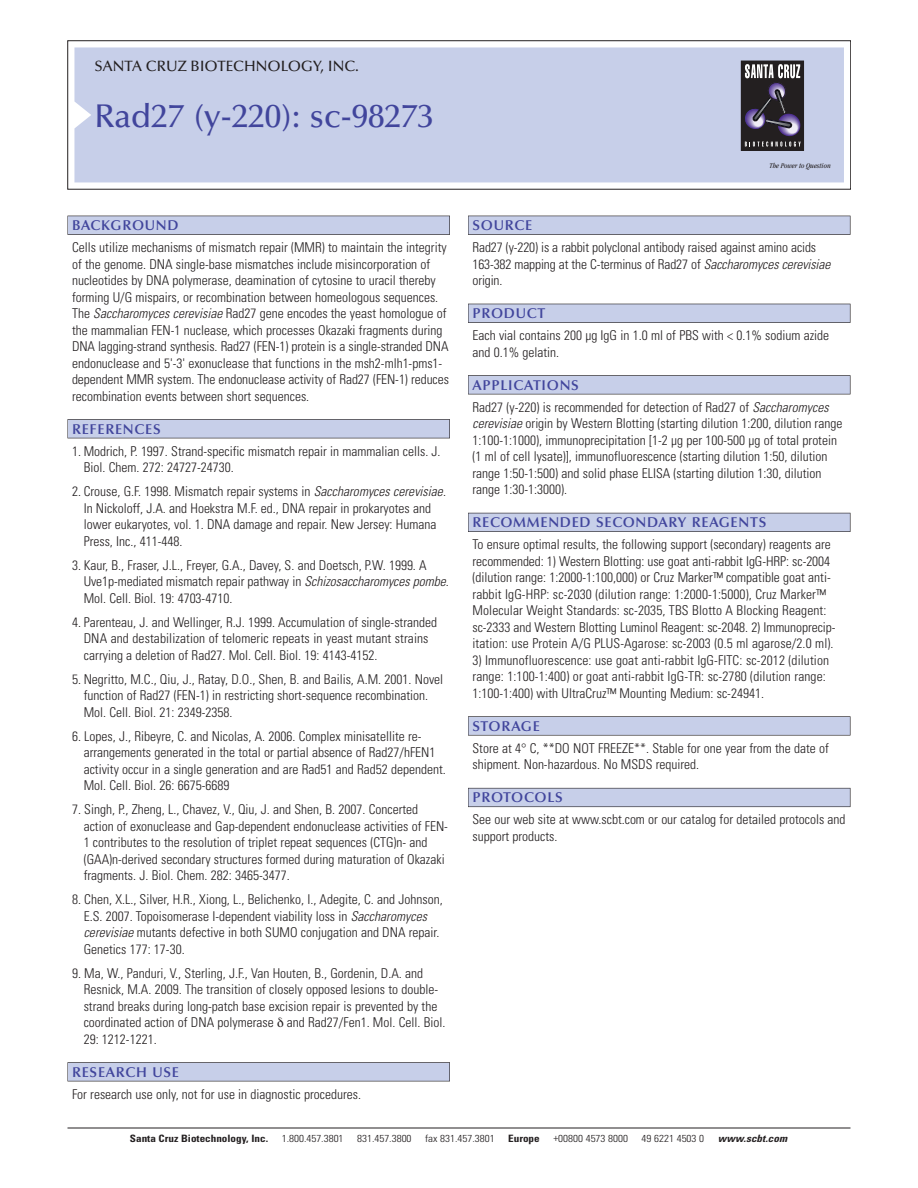
<style>
.page{position:relative;width:918px;height:1188px;background:#fff}
.page>*{position:absolute;margin:0;border:0;box-sizing:border-box;transform-origin:0 0}
.t1{font:500 33px "Optima";color:#41459c}
.t2{font:500 15px "Optima";color:#231f20}
.t3{font:600 14.25px "Optima";letter-spacing:.05em;color:#41459c}
.t4{font:300 condensed 13.5px/16.5px "Univers";color:#231f20}
.t5{font:300 condensed 10.2px "Univers";color:#231f20;scale:1.1 1}
.t6{font:700 condensed 10.2px "Univers";color:#231f20;scale:1.1 1}
.t7{font:italic 700 condensed 10.2px "Univers";color:#231f20;scale:1.1 1}
.t8{font:italic condensed 7.5px "Garamond";color:#231f20}
.s1{font-style:italic}
</style>
<div class="page">
<div style="left:74px;top:47px;width:770px;height:135px;background:#c7cfe9"></div>
<div style="left:741px;top:61px;width:62px;height:89px;background:#231f20"></div>
<div style="left:741px;top:61px;width:63px;height:90px;border:1px solid #231f20"></div>
<svg style="left:741px;top:64px;width:64px;height:83px"></svg>
<div style="left:68px;top:216px;width:382px;height:19px;background:#64636a"></div>
<div style="left:68px;top:216px;width:381px;height:18px;background:#c7cfe9"></div>
<div style="left:68px;top:419px;width:382px;height:19px;background:#64636a"></div>
<div style="left:68px;top:420px;width:381px;height:18px;background:#c7cfe9"></div>
<div style="left:68px;top:1062px;width:382px;height:19px;background:#67666b"></div>
<div style="left:68px;top:1063px;width:381px;height:18px;background:#c7cfe9"></div>
<div style="left:468px;top:216px;width:382px;height:19px;background:#64636a"></div>
<div style="left:468px;top:216px;width:382px;height:18px;background:#c7cfe9"></div>
<div style="left:468px;top:304px;width:382px;height:19px;background:#62626a"></div>
<div style="left:468px;top:304px;width:382px;height:18px;background:#c7cfe9"></div>
<div style="left:468px;top:375px;width:382px;height:19px;background:#67666b"></div>
<div style="left:468px;top:376px;width:382px;height:18px;background:#c7cfe9"></div>
<div style="left:468px;top:513px;width:382px;height:19px;background:#63646e"></div>
<div style="left:468px;top:513px;width:382px;height:18px;background:#c7cfe9"></div>
<svg style="left:468px;top:716px;width:382px;height:20px"></svg>
<div style="left:468px;top:717px;width:382px;height:18px;background:#c7cfe9"></div>
<div style="left:468px;top:788px;width:382px;height:19px;background:#717380"></div>
<div style="left:468px;top:788px;width:382px;height:18px;background:#c7cfe9"></div>
<hr style="left:68px;top:1128px;width:782px;height:1px;background:#231f20">
<p class="t2" style="left:94px;top:60px;width:266px">SANTA CRUZ BIOTECHNOLOGY, INC.</p>
<h1 class="t1" style="left:94px;top:102px;width:341px">Rad27 (y-220): sc-98273</h1>
<p class="t3" style="left:72px;top:219px;width:108px">BACKGROUND</p>
<p class="t4" style="left:72px;top:240px;width:378px">Cells utilize mechanisms of mismatch repair (MMR) to maintain the integrity of the genome. DNA single-base mismatches include misincorporation of nucleotides by DNA polymerase, deamination of cytosine to uracil thereby forming U/G mispairs, or recombination between homeologous sequences.<br>The <span class="s1">Saccharomyces cerevisiae</span>Rad27 gene encodes the yeast homologue of the mammalian FEN-1 nuclease, which processes Okazaki fragments during DNA lagging-strand synthesis. Rad27 (FEN-1) protein is a single-stranded DNA endonuclease and 5'-3' exonuclease that functions in the msh2-mlh1-pms1- dependent MMR system. The endonuclease activity of Rad27 (FEN-1) reduces recombination events between short sequences.</p>
<p class="t3" style="left:72px;top:423px;width:90px">REFERENCES</p>
<p class="t4" style="left:84px;top:444px;width:358px;text-indent:-12px">1. Modrich, P. 1997. Strand-specific mismatch repair in mammalian cells. J.<br>Biol. Chem. 272: 24727-24730.</p>
<p class="t4" style="left:84px;top:484px;width:364px;text-indent:-12px">2. Crouse, G.F. 1998. Mismatch repair systems in <span class="s1">Saccharomyces cerevisiae</span>.<br>In Nickoloff, J.A. and Hoekstra M.F. ed., DNA repair in prokaryotes and lower eukaryotes, vol. 1. DNA damage and repair. New Jersey: Humana Press, Inc., 411-448.</p>
<p class="t4" style="left:84px;top:558px;width:367px;text-indent:-12px">3. Kaur, B., Fraser, J.L., Freyer, G.A., Davey, S. and Doetsch, P.W. 1999. A<br>Uve1p-mediated mismatch repair pathway in <span class="s1">Schizosaccharomyces pombe</span>.<br>Mol. Cell. Biol. 19: 4703-4710.</p>
<p class="t4" style="left:84px;top:615px;width:355px;text-indent:-12px">4. Parenteau, J. and Wellinger, R.J. 1999. Accumulation of single-stranded<br>DNA and destabilization of telomeric repeats in yeast mutant strains carrying a deletion of Rad27. Mol. Cell. Biol. 19: 4143-4152.</p>
<p class="t4" style="left:84px;top:672px;width:361px;text-indent:-12px">5. Negritto, M.C., Qiu, J., Ratay, D.O., Shen, B. and Bailis, A.M. 2001. Novel function of Rad27 (FEN-1) in restricting short-sequence recombination.<br>Mol. Cell. Biol. 21: 2349-2358.</p>
<p class="t4" style="left:84px;top:729px;width:364px;text-indent:-12px">6. Lopes, J., Ribeyre, C. and Nicolas, A. 2006. Complex minisatellite re&shy;arrangements generated in the total or partial absence of Rad27/hFEN1 activity occur in a single generation and are Rad51 and Rad52 dependent.<br>Mol. Cell. Biol. 26: 6675-6689</p>
<p class="t4" style="left:84px;top:802px;width:366px;text-indent:-12px">7. Singh, P., Zheng, L., Chavez, V., Qiu, J. and Shen, B. 2007. Concerted action of exonuclease and Gap-dependent endonuclease activities of FEN-1 contributes to the resolution of triplet repeat sequences (CTG)n- and (GAA)n-derived secondary structures formed during maturation of Okazaki fragments. J. Biol. Chem. 282: 3465-3477.</p>
<p class="t4" style="left:84px;top:892px;width:361px;text-indent:-12px">8. Chen, X.L., Silver, H.R., Xiong, L., Belichenko, I., Adegite, C. and Johnson, E.S. 2007. Topoisomerase I-dependent viability loss in <span class="s1">Saccharomyces cerevisiae</span>mutants defective in both SUMO conjugation and DNA repair.<br>Genetics 177: 17-30.</p>
<p class="t4" style="left:84px;top:966px;width:363px;text-indent:-12px">9. Ma, W., Panduri, V., Sterling, J.F., Van Houten, B., Gordenin, D.A. and Resnick, M.A. 2009. The transition of closely opposed lesions to double&shy;strand breaks during long-patch base excision repair is prevented by the coordinated action of DNA polymerase and Rad27/Fen1. Mol. Cell. Biol.<br>29: 1212-1221.</p>
<p class="t3" style="left:72px;top:1066px;width:109px">RESEARCH USE</p>
<p class="t4" style="left:72px;top:1087px;width:290px">For research use only, not for use in diagnostic procedures.</p>
<p class="t8" style="left:769px;top:163px;width:63px">The Power to Question</p>
<p class="t3" style="left:473px;top:219px;width:61px">SOURCE</p>
<p class="t4" style="left:473px;top:240px;width:362px">Rad27 (y-220) is a rabbit polyclonal antibody raised against amino acids<br>163-382 mapping at the C-terminus of Rad27 of <span class="s1">Saccharomycescerevisiae </span>origin.</p>
<p class="t3" style="left:473px;top:307px;width:74px">PRODUCT</p>
<p class="t4" style="left:473px;top:328px;width:358px">Each vial contains 200 µg IgG in 1.0 ml of PBS with &lt; 0.1% sodium azide and 0.1% gelatin.</p>
<p class="t3" style="left:473px;top:379px;width:108px">APPLICATIONS</p>
<p class="t4" style="left:473px;top:400px;width:371px">Rad27 (y-220) is recommended for detection of Rad27 of <span class="s1">Saccharomyces cerevisiae</span>origin by Western Blotting (starting dilution 1:200, dilution range 1:100-1:1000), immunoprecipitation [1-2 µg per 100-500 µg of total protein (1 ml of cell lysate)], immunofluorescence (starting dilution 1:50, dilution range 1:50-1:500) and solid phase ELISA (starting dilution 1:30, dilution range 1:30-1:3000).</p>
<p class="t3" style="left:473px;top:516px;width:295px">RECOMMENDED SECONDARY REAGENTS</p>
<p class="t4" style="left:473px;top:538px;width:364px">To ensure optimal results, the following support (secondary) reagents are recommended: 1) Western Blotting: use goat anti-rabbit IgG-HRP: sc-2004 (dilution range: 1:2000-1:100,000) or Cruz Marker™ compatible goat anti&shy;rabbit IgG-HRP: sc-2030 (dilution range: 1:2000-1:5000), Cruz Marker™ Molecular Weight Standards: sc-2035, TBS Blotto A Blocking Reagent: sc-2333 and Western Blotting Luminol Reagent: sc-2048. 2) Immunoprecip&shy;itation: use Protein A/G PLUS-Agarose: sc-2003 (0.5 ml agarose/2.0 ml).</p>
<p class="t4" style="left:473px;top:653px;width:358px">3) Immunofluorescence: use goat anti-rabbit IgG-FITC: sc-2012 (dilution range: 1:100-1:400) or goat anti-rabbit IgG-TR: sc-2780 (dilution range:<br>1:100-1:400) with UltraCruz™ Mounting Medium: sc-24941.</p>
<p class="t3" style="left:473px;top:720px;width:69px">STORAGE</p>
<p class="t4" style="left:473px;top:741px;width:358px">Store at 4° C, **DO NOT FREEZE**. Stable for one year from the date of shipment. Non-hazardous. No MSDS required.</p>
<p class="t3" style="left:473px;top:792px;width:92px">PROTOCOLS</p>
<p class="t4" style="left:473px;top:813px;width:375px">See our web site at www.scbt.com or our catalog for detailed protocols and support products.</p>
<p class="t6" style="left:130px;top:1135px;width:127px">Santa Cruz Biotechnology, Inc.</p>
<p class="t5" style="left:282px;top:1135px;width:58px">1.800.457.3801</p>
<p class="t5" style="left:357px;top:1135px;width:51px">831.457.3800</p>
<p class="t5" style="left:425px;top:1135px;width:65px">fax 831.457.3801</p>
<p class="t6" style="left:508px;top:1135px;width:30px">Europe</p>
<p class="t5" style="left:553px;top:1135px;width:69px">+00800 4573 8000</p>
<p class="t5" style="left:642px;top:1135px;width:58px">49 6221 4503 0</p>
<p class="t7" style="left:718px;top:1135px;width:67px">www.scbt.com</p>
</div>
